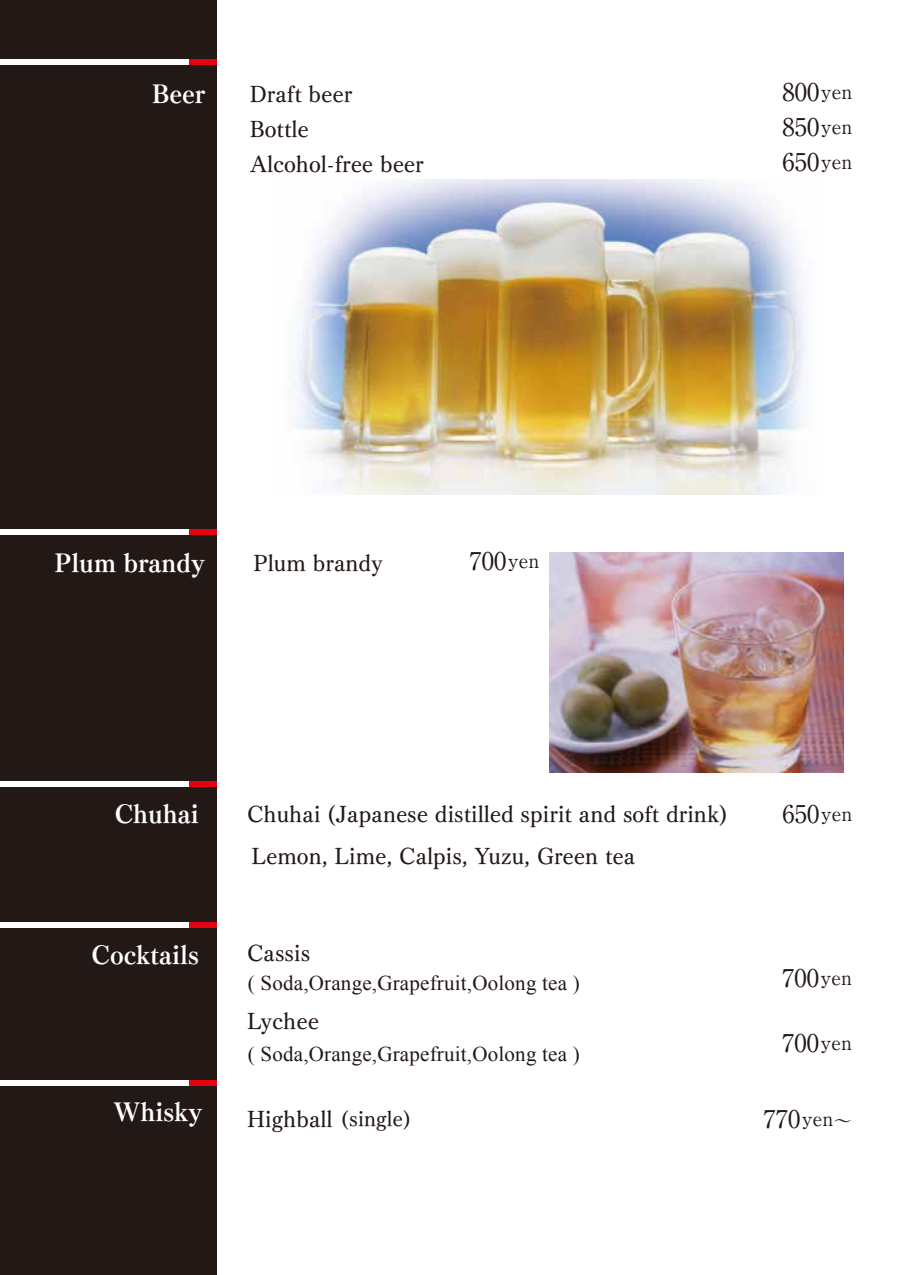
<style>
.page{position:relative;width:903px;height:1275px;background:#fff}
.page>*{position:absolute;margin:0;border:0;box-sizing:border-box;transform-origin:0 0}
.t1{font:24.5px/35px "Ryumin Pro";color:#221815;text-align:justify}
.t2{font:24.5px "Tsuku Min Pro E";color:#fff}
.t3{font:22.75px/35px "Tsuku Min Pro D";color:#221815}
.t4{font:21px "Times New Roman";letter-spacing:.01em;color:#221815}
.t5{font:19.25px "Ryumin Pro";color:#221815}
.s1{font-size:19.25px}
.s2{font-size:21px}
</style>
<div class="page">
<div style="left:0;top:0;width:216px;height:1275px;background:#221815"></div>
<div style="left:0;top:60px;width:216px;height:5px;background:#fff"></div>
<div style="left:189px;top:60px;width:27px;height:5px;background:#e60012"></div>
<div style="left:0;top:529px;width:216px;height:6px;background:#fff"></div>
<div style="left:189px;top:529px;width:27px;height:6px;background:#e60012"></div>
<div style="left:0;top:781px;width:216px;height:6px;background:#fff"></div>
<div style="left:189px;top:781px;width:27px;height:6px;background:#e60012"></div>
<div style="left:0;top:922px;width:216px;height:5px;background:#fff"></div>
<div style="left:189px;top:922px;width:27px;height:5px;background:#e60012"></div>
<div style="left:0;top:1080px;width:216px;height:5px;background:#fff"></div>
<div style="left:189px;top:1080px;width:27px;height:5px;background:#e60012"></div>
<img style="left:292px;top:180px;width:515px;height:315px">
<img style="left:550px;top:552px;width:293px;height:220px">
<p class="t2" style="left:152px;top:75px;width:55px">Beer</p>
<p class="t3" style="left:250px;top:75px;width:176px">Draft beer<br>Bottle<br>Alcohol-free beer</p>
<p class="t1" style="left:783px;top:72px;width:71px">800<span class="s1">yen </span>850<span class="s1">yen </span>650<span class="s1">yen</span></p>
<p class="t2" style="left:55px;top:544px;width:152px">Plum brandy</p>
<p class="t3" style="left:254px;top:544px;width:131px">Plum brandy</p>
<p class="t1" style="left:470px;top:541px;width:71px">700<span class="s1">yen</span></p>
<p class="t2" style="left:115px;top:795px;width:86px">Chuhai</p>
<p class="t3" style="left:247px;top:791px;width:482px;line-height:41.3px">Chuhai (Japanese distilled spirit and soft drink)<br>Lemon, Lime, Calpis, Yuzu, Green tea</p>
<p class="t2" style="left:92px;top:935px;width:109px">Cocktails</p>
<p class="t3" style="left:247px;top:933px;width:65px">Cassis</p>
<p class="t4" style="left:248px;top:969px;width:333px">( Soda,Orange,Grapefruit,Oolong tea )</p>
<p class="t3" style="left:247px;top:1002px;width:73px">Lychee</p>
<p class="t4" style="left:248px;top:1040px;width:333px">( Soda,Orange,Grapefruit,Oolong tea )</p>
<p class="t1" style="left:783px;top:795px;width:38px">650</p>
<p class="t5" style="left:821px;top:799px;width:33px">yen</p>
<p class="t1" style="left:782px;top:959px;width:71px">700<span class="s1">yen</span></p>
<p class="t1" style="left:782px;top:1023px;width:71px">700<span class="s1">yen</span></p>
<p class="t2" style="left:114px;top:1092px;width:91px">Whisky</p>
<p class="t1" style="left:763px;top:1099px;width:38px">770</p>
<p class="t3" style="left:247px;top:1099px;width:165px">Highball <span class="s2">(single)</span></p>
<p class="t5" style="left:802px;top:1103px;width:52px">yen～</p>
</div>
